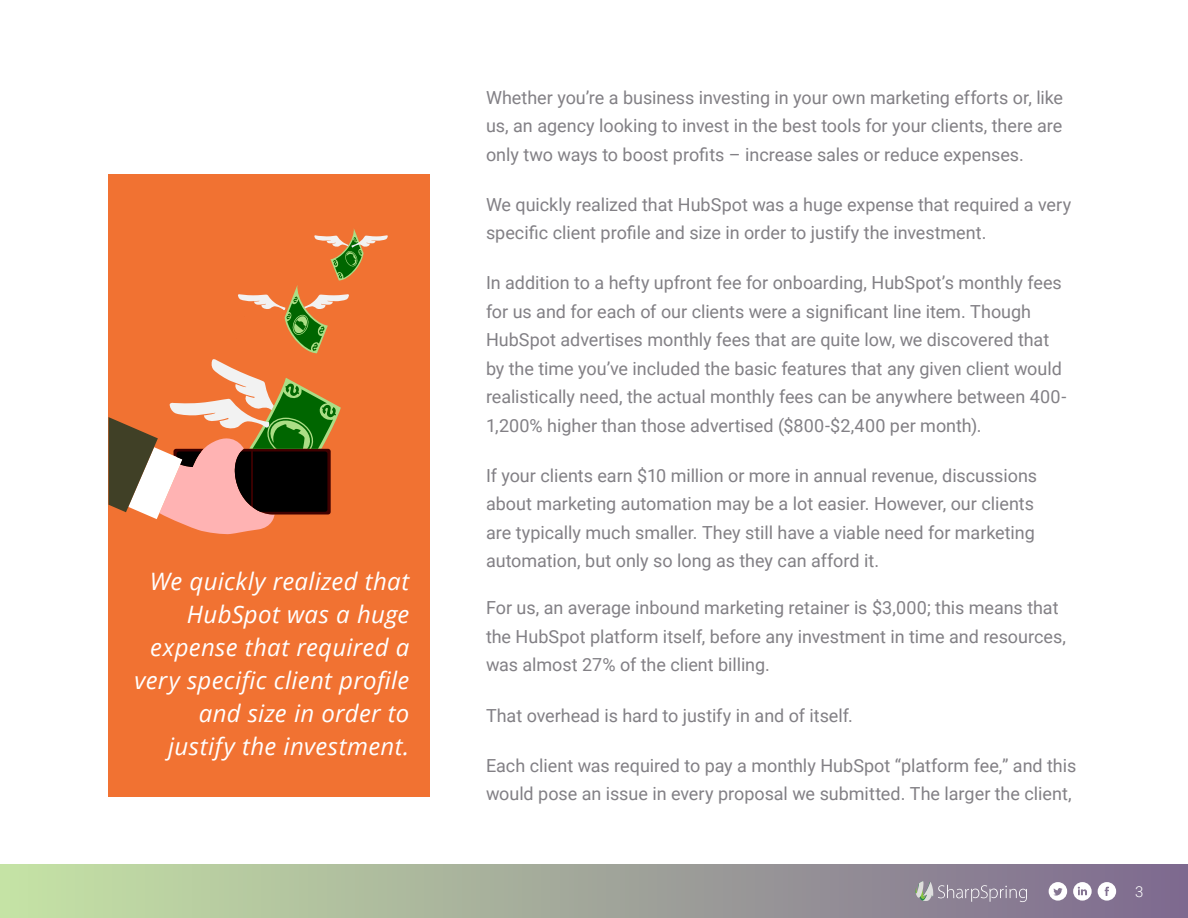
<style>
.page{position:relative;width:1188px;height:918px;background:#fff}
.page>*{position:absolute;margin:0;border:0;box-sizing:border-box;transform-origin:0 0}
.t1{font:italic 24px/33px "Open Sans";letter-spacing:.015em;color:#fff;text-align:right}
.t2{font:18px/28.5px "Roboto";letter-spacing:-.005em;color:#828085}
.t3{font:300 15px "Roboto";color:#fff}
</style>
<div class="page">
<div style="left:0;top:864px;width:1188px;height:54px;background:linear-gradient(to right,#c5e3a5,#7e698f)"></div>
<svg style="left:1049px;top:882px;width:18px;height:19px"></svg>
<svg style="left:1098px;top:882px;width:18px;height:19px"></svg>
<svg style="left:1073px;top:882px;width:19px;height:19px"></svg>
<svg style="left:916px;top:881px;width:111px;height:21px;background:#9a92a1"></svg>
<div style="left:108px;top:174px;width:321px;height:622px;background:#f17232"></div>
<svg style="left:238px;top:228px;width:150px;height:125px"></svg>
<svg style="left:109px;top:359px;width:232px;height:176px"></svg>
<h1 class="t1" style="left:135px;top:567px;width:276px">We quickly realized that<br>HubSpot was a huge expense that required a very specific client profile and size in order to justify the investment.</h1>
<p class="t2" style="left:486px;top:84px;width:579px;text-align:justify">Whether you’re a business investing in your own marketing efforts or, like us, an agency looking to invest in the best tools for your clients, there are only two ways to boost profits – increase sales or reduce expenses.</p>
<p class="t2" style="left:486px;top:191px;width:587px">We quickly realized that HubSpot was a huge expense that required a very specific client profile and size in order to justify the investment.</p>
<p class="t2" style="left:486px;top:270px;width:582px">In addition to a hefty upfront fee for onboarding, HubSpot’s monthly fees for us and for each of our clients were a significant line item. Though HubSpot advertises monthly fees that are quite low, we discovered that by the time you’ve included the basic features that any given client would realistically need, the actual monthly fees can be anywhere between 400- 1,200% higher than those advertised ($800-$2,400 per month).</p>
<p class="t2" style="left:486px;top:462px;width:553px">If your clients earn $10 million or more in annual revenue, discussions about marketing automation may be a lot easier. However, our clients are typically much smaller. They still have a viable need for marketing automation, but only so long as they can afford it.</p>
<p class="t2" style="left:486px;top:595px;width:581px">For us, an average inbound marketing retainer is $3,000; this means that the HubSpot platform itself, before any investment in time and resources, was almost 27% of the client billing.</p>
<p class="t2" style="left:486px;top:702px;width:368px">That overhead is hard to justify in and of itself.</p>
<p class="t2" style="left:486px;top:752px;width:592px">Each client was required to pay a monthly HubSpot “platform fee,” and this would pose an issue in every proposal we submitted. The larger the client,</p>
<p class="t3" style="left:1135px;top:883px;width:10px">3</p>
</div>
